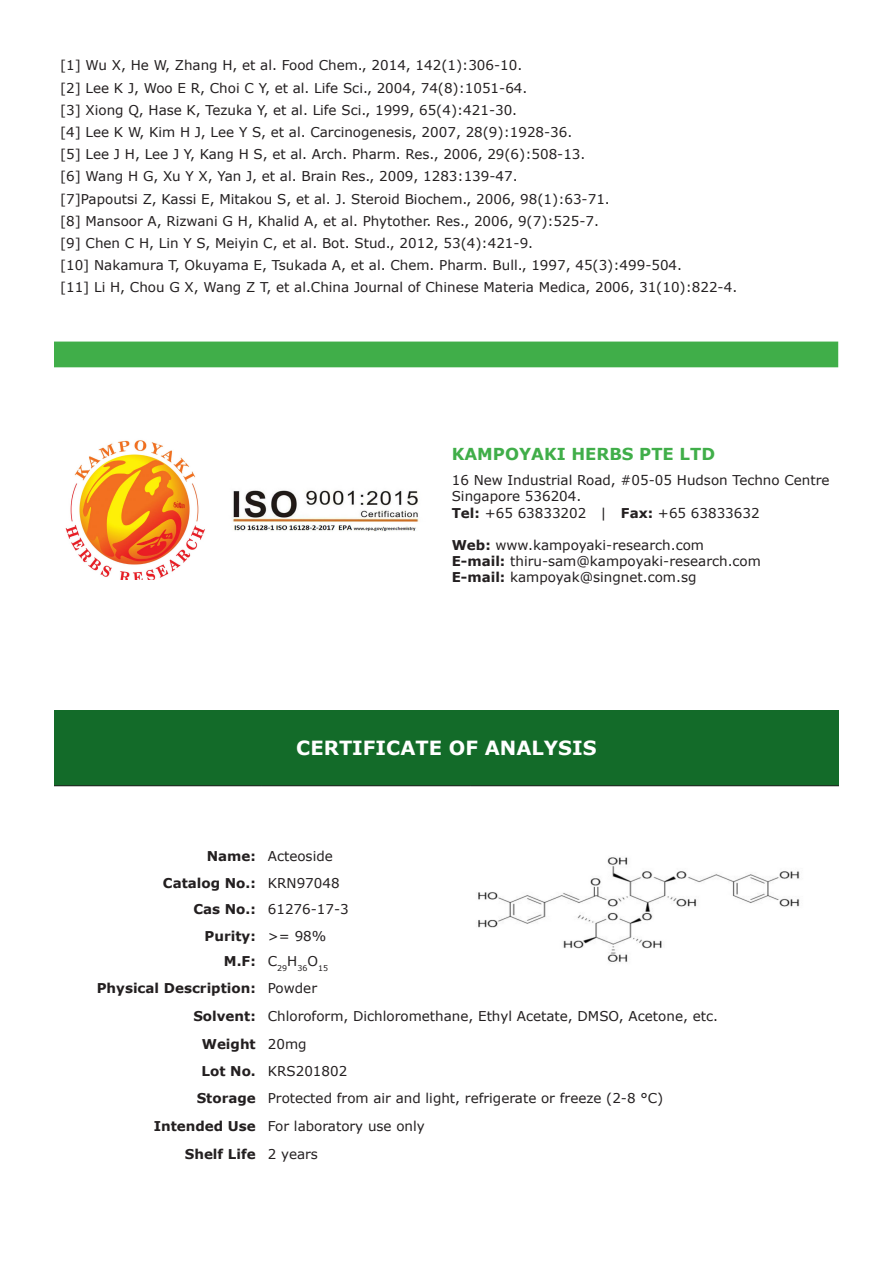
<style>
.page{position:relative;width:893px;height:1263px;background:#fff}
.page>*{position:absolute;margin:0;border:0;box-sizing:border-box;transform-origin:0 0}
.t1{font:700 19.5px "Verdana";color:#fff}
.t2{font:700 16.5px "Verdana";color:#40ae49}
.t3{font:13.5px "Verdana";color:#231f20}
.t4{font:700 13.5px "Verdana";color:#231f20}
.t5{font:7.8px "Verdana";color:#231f20}
.s1{font-weight:700}
</style>
<div class="page">
<div style="left:54px;top:342px;width:784px;height:25px;background:#40ae49"></div>
<img style="left:65px;top:440px;width:140px;height:140px">
<img style="left:232px;top:490px;width:187px;height:41px">
<div style="left:54px;top:710px;width:785px;height:76px;background:#136b29"></div>
<hr style="left:54px;top:785px;width:208px;height:1px;background:#231f20">
<hr style="left:262px;top:785px;width:208px;height:1px;background:#231f20">
<hr style="left:470px;top:785px;width:369px;height:1px;background:#231f20">
<img style="left:478px;top:857px;width:322px;height:105px">
<p class="t3" style="left:60px;top:57px;width:464px">[1] Wu X, He W, Zhang H, et al. Food Chem., 2014, 142(1):306-10.</p>
<p class="t3" style="left:60px;top:79px;width:469px">[2] Lee K J, Woo E R, Choi C Y, et al. Life Sci., 2004, 74(8):1051-64.</p>
<p class="t3" style="left:60px;top:101px;width:459px">[3] Xiong Q, Hase K, Tezuka Y, et al. Life Sci., 1999, 65(4):421-30.</p>
<p class="t3" style="left:60px;top:123px;width:514px">[4] Lee K W, Kim H J, Lee Y S, et al. Carcinogenesis, 2007, 28(9):1928-36.</p>
<p class="t3" style="left:60px;top:146px;width:527px">[5] Lee J H, Lee J Y, Kang H S, et al. Arch. Pharm. Res., 2006, 29(6):508-13.</p>
<p class="t3" style="left:60px;top:168px;width:459px">[6] Wang H G, Xu Y X, Yan J, et al. Brain Res., 2009, 1283:139-47.</p>
<p class="t3" style="left:60px;top:190px;width:551px">[7]Papoutsi Z, Kassi E, Mitakou S, et al. J. Steroid Biochem., 2006, 98(1):63-71.</p>
<p class="t3" style="left:60px;top:212px;width:540px">[8] Mansoor A, Rizwani G H, Khalid A, et al. Phytother. Res., 2006, 9(7):525-7.</p>
<p class="t3" style="left:60px;top:234px;width:475px">[9] Chen C H, Lin Y S, Meiyin C, et al. Bot. Stud., 2012, 53(4):421-9.</p>
<p class="t3" style="left:60px;top:257px;width:624px">[10] Nakamura T, Okuyama E, Tsukada A, et al. Chem. Pharm. Bull., 1997, 45(3):499-504.</p>
<p class="t3" style="left:60px;top:279px;width:679px">[11] Li H, Chou G X, Wang Z T, et al.China Journal of Chinese Materia Medica, 2006, 31(10):822-4.</p>
<p class="t2" style="left:452px;top:443px;width:265px">KAMPOYAKI HERBS PTE LTD</p>
<p class="t3" style="left:452px;top:472px;width:379px">16 New Industrial Road, #05-05 Hudson Techno Centre</p>
<p class="t3" style="left:452px;top:488px;width:131px">Singapore 536204.</p>
<p class="t3" style="left:452px;top:504px;width:309px"><span class="s1">Tel:</span> +65 63833202 | <span class="s1">Fax:</span> +65 63833632</p>
<p class="t3" style="left:452px;top:536px;width:254px"><span class="s1">Web:</span> www.kampoyaki-research.com</p>
<p class="t3" style="left:452px;top:553px;width:311px"><span class="s1">E-mail:</span> thiru-sam@kampoyaki-research.com</p>
<p class="t3" style="left:452px;top:569px;width:246px"><span class="s1">E-mail:</span> kampoyak@singnet.com.sg</p>
<p class="t1" style="left:296px;top:735px;width:302px">CERTIFICATE OF ANALYSIS</p>
<p class="t4" style="left:207px;top:847px;width:51px">Name:</p>
<p class="t3" style="left:268px;top:847px;width:67px">Acteoside</p>
<p class="t4" style="left:163px;top:874px;width:94px">Catalog No.:</p>
<p class="t3" style="left:268px;top:874px;width:73px">KRN97048</p>
<p class="t4" style="left:193px;top:900px;width:64px">Cas No.:</p>
<p class="t3" style="left:268px;top:900px;width:82px">61276-17-3</p>
<p class="t4" style="left:205px;top:927px;width:53px">Purity:</p>
<p class="t3" style="left:268px;top:927px;width:60px">&gt;= 98%</p>
<p class="t4" style="left:224px;top:952px;width:33px">M.F:</p>
<p class="t5" style="left:268px;top:963px;width:62px"><sup>C</sup>29<sup>H</sup>36<sup>O</sup>15</p>
<p class="t4" style="left:97px;top:979px;width:161px">Physical Description:</p>
<p class="t3" style="left:268px;top:979px;width:51px">Powder</p>
<p class="t4" style="left:193px;top:1007px;width:64px">Solvent:</p>
<p class="t3" style="left:268px;top:1007px;width:452px">Chloroform, Dichloromethane, Ethyl Acetate, DMSO, Acetone, etc.</p>
<p class="t4" style="left:202px;top:1035px;width:56px">Weight</p>
<p class="t3" style="left:268px;top:1035px;width:40px">20mg</p>
<p class="t4" style="left:202px;top:1062px;width:56px">Lot No.</p>
<p class="t3" style="left:268px;top:1062px;width:81px">KRS201802</p>
<p class="t4" style="left:197px;top:1089px;width:61px">Storage</p>
<p class="t3" style="left:268px;top:1090px;width:397px">Protected from air and light, refrigerate or freeze (2-8 °C)</p>
<p class="t4" style="left:154px;top:1117px;width:104px">Intended Use</p>
<p class="t3" style="left:268px;top:1117px;width:159px">For laboratory use only</p>
<p class="t4" style="left:185px;top:1145px;width:72px">Shelf Life</p>
<p class="t3" style="left:268px;top:1145px;width:52px">2 years</p>
</div>
